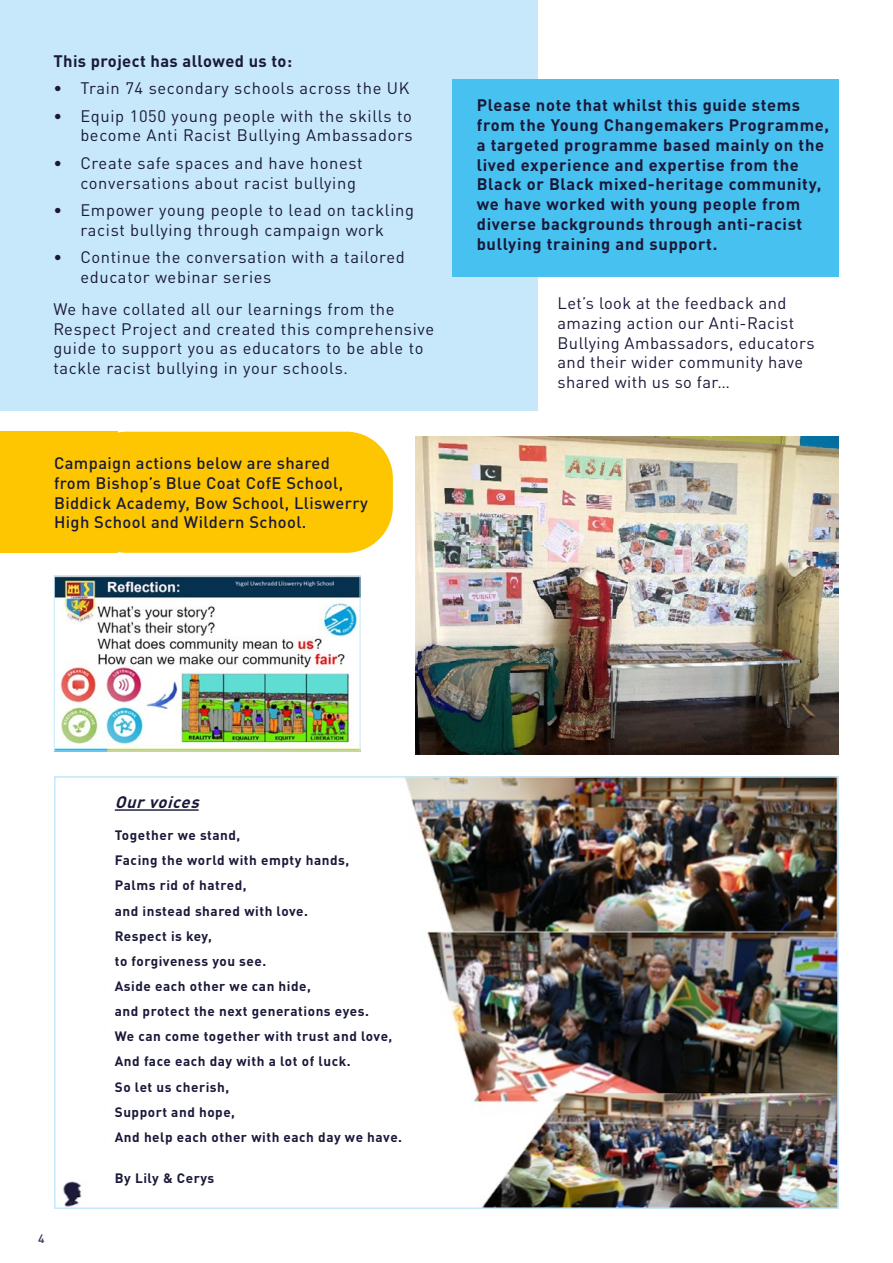
<style>
.page{position:relative;width:893px;height:1263px;background:#fff}
.page>*{position:absolute;margin:0;border:0;box-sizing:border-box;transform-origin:0 0}
.BODY_blue{font:16.5px/19.8px "DIN Pro";letter-spacing:.04em;color:#1a193a}
.BODY_blue-2{font:700 16.5px/19.8px "DIN Pro";letter-spacing:.04em;color:#1a193a}
.BODY_blue-3{font:500 16.5px/19.8px "DIN Pro";letter-spacing:.025em;color:#1a193a}
.BODY_blue-4{font:italic 700 16.5px "DIN Pro";color:#1a193a}
.BODY_blue-5{font:700 13.5px "DIN Pro";letter-spacing:.04em;color:#1a193a}
.t1{font:500 12px "DIN Pro";color:#383153}
</style>
<div class="page">
<div style="left:0;top:0;width:538px;height:410px;background:#c7e8fb"></div>
<hr style="left:892px;top:588px;width:1px;height:126px;background:#47c1ef">
<img style="left:415px;top:437px;width:424px;height:317px">
<img style="left:63px;top:779px;width:773px;height:427px">
<div style="left:54px;top:776px;width:785px;height:433px;border:2px solid #c7e8fb"></div>
<img style="left:56px;top:577px;width:302px;height:172px">
<div style="left:54px;top:575px;width:306px;height:176px;border:1px solid #c7e8fb"></div>
<div style="left:80px;top:432px;width:313px;height:121px;background:#fdc600;border-radius:47px"></div>
<div style="left:0;top:432px;width:117px;height:121px;background:#fdc600"></div>
<div style="left:453px;top:79px;width:386px;height:197px;background:#47c1ef"></div>
<div style="left:108px;top:791px;width:300px;height:413px;background:#fff"></div>
<hr style="left:115px;top:809px;width:84px;height:2px;background:#1a193a">
<p class="BODY_blue-2" style="left:53px;top:49px;width:240px">This project has allowed us to:</p>
<p class="BODY_blue" style="left:53px;top:77px;width:358px">• Train 74 secondary schools across the UK</p>
<p class="BODY_blue" style="left:53px;top:104px;width:361px;text-align:right">• Equip 1050 young people with the skills to become Anti Racist Bullying Ambassadors</p>
<p class="BODY_blue" style="left:80px;top:151px;width:284px;text-indent:-27px">• Create safe spaces and have honest conversations about racist bullying</p>
<p class="BODY_blue" style="left:53px;top:199px;width:362px;text-align:center">• Empower young people to lead on tackling racist bullying through campaign work</p>
<p class="BODY_blue" style="left:80px;top:246px;width:326px;text-indent:-27px">• Continue the conversation with a tailored educator webinar series</p>
<p class="BODY_blue" style="left:53px;top:297px;width:382px">We have collated all our learnings from the Respect Project and created this comprehensive guide to support you as educators to be able to tackle racist bullying in your schools.</p>
<p class="BODY_blue-3" style="left:54px;top:451px;width:315px">Campaign actions below are shared from Bishop’s Blue Coat CofE School, Biddick Academy, Bow School, Lliswerry High School and Wildern School.</p>
<p class="BODY_blue-2" style="left:477px;top:93px;width:354px">Please note that whilst this guide stems from the Young Changemakers Programme, a targeted programme based mainly on the lived experience and expertise from the Black or Black mixed-heritage community, we have worked with young people from diverse backgrounds through anti-racist bullying training and support.</p>
<p class="BODY_blue" style="left:558px;top:292px;width:258px">Let’s look at the feedback and amazing action our Anti-Racist<br>Bullying Ambassadors, educators and their wider community have shared with us so far…</p>
<p class="t1" style="left:38px;top:1229px;width:8px">4</p>
<p class="BODY_blue-4" style="left:115px;top:788px;width:92px">Ourvoices</p>
<p class="BODY_blue-5" style="left:115px;top:824px;width:127px">Together we stand,</p>
<p class="BODY_blue-5" style="left:115px;top:849px;width:236px">Facing the world with empty hands,</p>
<p class="BODY_blue-5" style="left:115px;top:874px;width:133px">Palms rid of hatred,</p>
<p class="BODY_blue-5" style="left:115px;top:899px;width:195px">and instead shared with love.</p>
<p class="BODY_blue-5" style="left:115px;top:924px;width:99px">Respect is key,</p>
<p class="BODY_blue-5" style="left:115px;top:950px;width:153px">to forgiveness you see.</p>
<p class="BODY_blue-5" style="left:115px;top:975px;width:198px">Aside each other we can hide,</p>
<p class="BODY_blue-5" style="left:115px;top:1000px;width:256px">and protect the next generations eyes.</p>
<p class="BODY_blue-5" style="left:115px;top:1025px;width:279px">We can come together with trust and love,</p>
<p class="BODY_blue-5" style="left:115px;top:1050px;width:237px">And face each day with a lot of luck.</p>
<p class="BODY_blue-5" style="left:115px;top:1075px;width:116px">So let us cherish,</p>
<p class="BODY_blue-5" style="left:115px;top:1100px;width:122px">Support and hope,</p>
<p class="BODY_blue-5" style="left:115px;top:1125px;width:289px">And help each other with each day we have.</p>
<p class="BODY_blue-5" style="left:115px;top:1166px;width:101px">By Lily &amp; Cerys</p>
</div>
